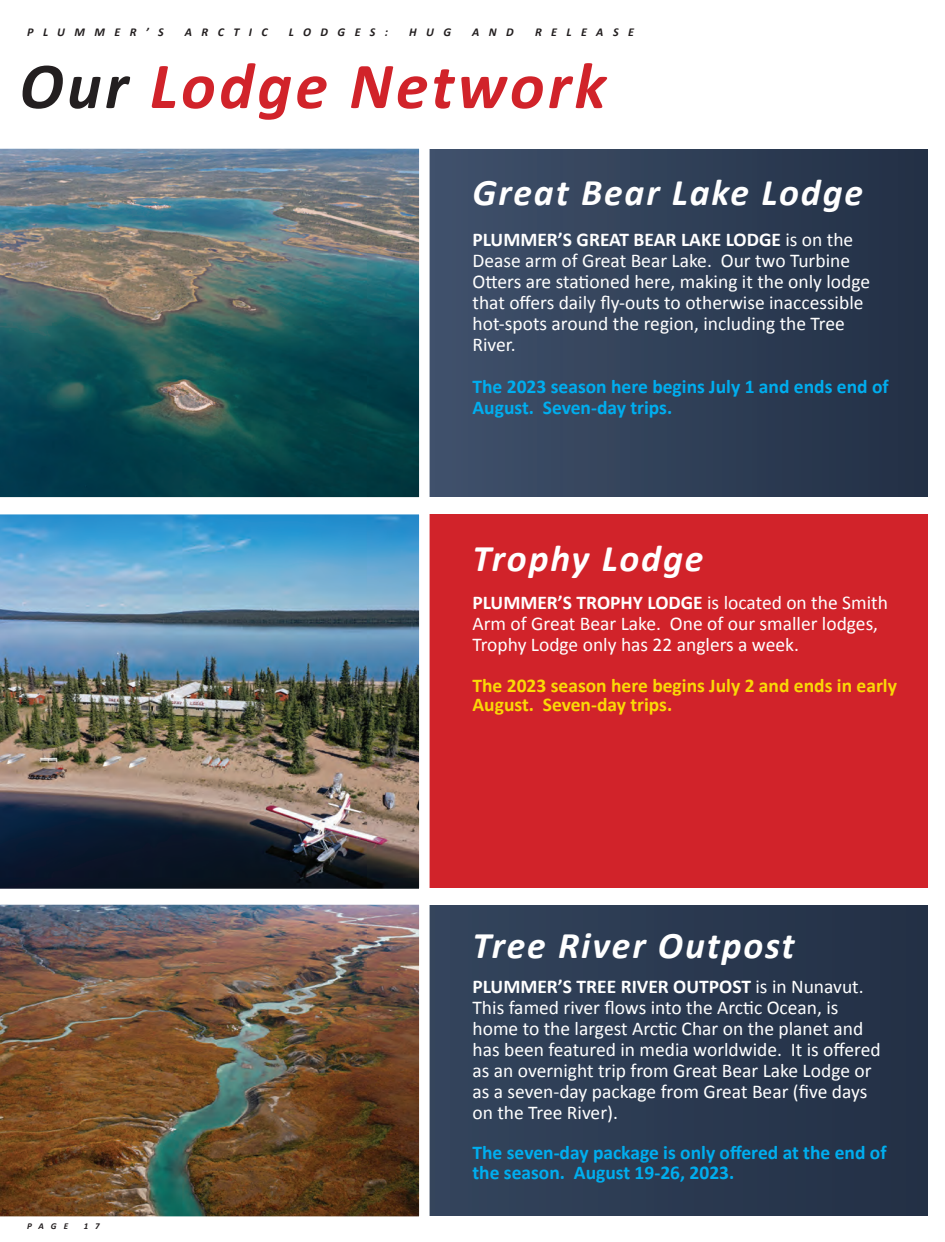
<style>
.page{position:relative;width:945px;height:1242px;background:#fff}
.page>*{position:absolute;margin:0;border:0;box-sizing:border-box;transform-origin:0 0}
.t1{font:italic 700 66px "Calibri";letter-spacing:.05em;color:#d1232a}
.t2{font:italic 700 37.65px "Calibri";letter-spacing:.05em;color:#fff}
.t3{font:19.5px/21px "Calibri";color:#fff}
.t4{font:700 19.5px/21px "Calibri";color:#00aeef}
.t5{font:700 19.5px/19.5px "Calibri";color:#fad906}
.t6{font:italic 700 12px "Calibri";letter-spacing:.79em;color:#231f20}
.t7{font:italic 700 9px "Calibri";color:#231f20}
.s1{color:#231f20}
.s2{font-weight:700}
</style>
<div class="page">
<svg style="left:430px;top:149px;width:498px;height:348px;background:#304058"></svg>
<img style="left:0;top:148px;width:430px;height:350px">
<div style="left:342px;top:514px;width:586px;height:374px;background:#d1232a"></div>
<img style="left:0;top:514px;width:430px;height:375px">
<div style="left:0;top:905px;width:928px;height:310px;background:#2a3951"></div>
<img style="left:0;top:904px;width:430px;height:313px">
<p class="t6" style="left:27px;top:24px;width:138px">PLUMMER’S</p>
<p class="t6" style="left:185px;top:24px;width:84px">ARCTIC</p>
<p class="t6" style="left:289px;top:24px;width:101px">LODGES:</p>
<p class="t6" style="left:409px;top:24px;width:43px">HUG</p>
<p class="t6" style="left:472px;top:24px;width:43px">AND</p>
<p class="t6" style="left:535px;top:24px;width:100px">RELEASE</p>
<h1 class="t1" style="left:20px;top:44px;width:588px"><span class="s1">Our</span> Lodge Network</h1>
<h2 class="t2" style="left:472px;top:169px;width:392px">Great Bear Lake Lodge</h2>
<p class="t3" style="left:472px;top:229px;width:399px"><span class="s2">PLUMMER’S GREAT BEAR LAKE LODGE</span> is on the Dease arm of Great Bear Lake. Our two Turbine Otters are stationed here, making it the only lodge that offers daily fly-outs to otherwise inaccessible hot-spots around the region, including the Tree River.</p>
<p class="t4" style="left:472px;top:376px;width:418px">The 2023 season here begins July 1 and ends end of<br>August. Seven-day trips.</p>
<h2 class="t2" style="left:472px;top:534px;width:232px">Trophy Lodge</h2>
<p class="t3" style="left:472px;top:593px;width:417px"><span class="s2">PLUMMER’S TROPHY LODGE</span> is located on the Smith<br>Arm of Great Bear Lake. One of our smaller lodges,<br>Trophy Lodge only has 22 anglers a week.</p>
<p class="t5" style="left:472px;top:676px;width:426px">The 2023 season here begins July 2 and ends in early<br>August. Seven-day trips.</p>
<h2 class="t2" style="left:472px;top:922px;width:324px">Tree River Outpost</h2>
<p class="t7" style="left:27px;top:1221px;width:42px">PAGE</p>
<p class="t7" style="left:84px;top:1221px;width:17px">1 7</p>
<p class="t3" style="left:472px;top:976px;width:410px"><span class="s2">PLUMMER’S TREE RIVER OUTPOST</span> is in Nunavut.<br>This famed river flows into the Arctic Ocean, is home to the largest Arctic Char on the planet and has been featured in media worldwide. It is offered as an overnight trip from Great Bear Lake Lodge or as a seven-day package from Great Bear (five days on the Tree River).</p>
<p class="t4" style="left:472px;top:1143px;width:416px;line-height:19.5px">The seven-day package is only offered at the end of the season. August 19-26, 2023.</p>
</div>
